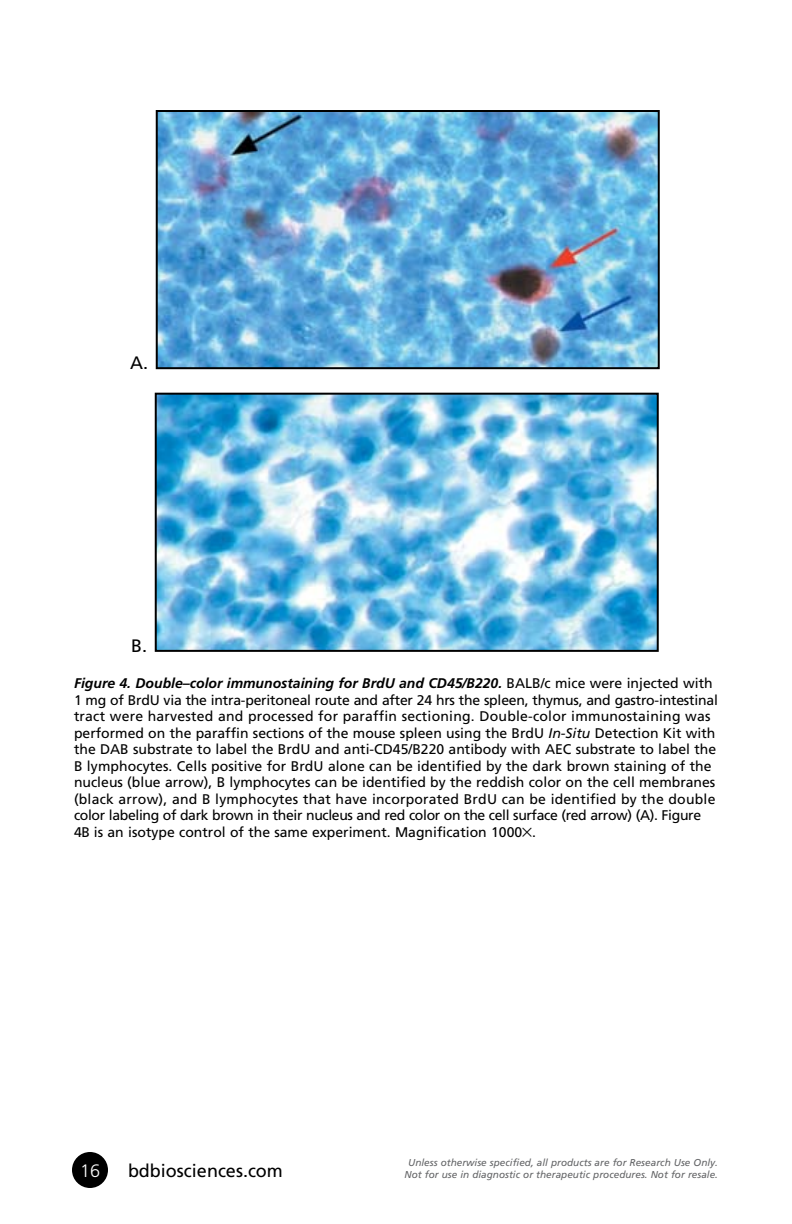
<style>
.page{position:relative;width:792px;height:1224px;background:#fff}
.page>*{position:absolute;margin:0;border:0;box-sizing:border-box;transform-origin:0 0}
.t1{font:18px "Frutiger";color:#000}
.t2{font:300 18px "Frutiger";color:#fff}
.t3{font:14px/16.4px "Frutiger";color:#000}
.t4{font:italic 10px "Frutiger";color:#636466}
.s1{font-weight:700;font-style:italic}
.s2{font-style:italic}
</style>
<div class="page">
<div style="left:72px;top:1152px;width:36px;height:36px;background:#000;border-radius:50%"></div>
<img style="left:159px;top:113px;width:498px;height:253px">
<div style="left:156px;top:110px;width:504px;height:259px;border:2px solid #000"></div>
<img style="left:158px;top:396px;width:498px;height:253px">
<div style="left:155px;top:393px;width:504px;height:259px;border:2px solid #000"></div>
<p class="t1" style="left:130px;top:352px;width:20px">A.</p>
<p class="t1" style="left:131px;top:635px;width:18px">B.</p>
<p class="t3" style="left:74px;top:675px;width:645px"><span class="s1">Figure 4. Double–color immunostaining for BrdU and CD45/B220.</span> BALB/c mice were injected with 1 mg of BrdU via the intra-peritoneal route and after 24 hrs the spleen, thymus, and gastro-intestinal tract were harvested and processed for paraffin sectioning. Double-color immunostaining was performed on the paraffin sections of the mouse spleen using the BrdU <span class="s2">In-Situ</span> Detection Kit with the DAB substrate to label the BrdU and anti-CD45/B220 antibody with AEC substrate to label the B lymphocytes. Cells positive for BrdU alone can be identified by the dark brown staining of the nucleus (blue arrow), B lymphocytes can be identified by the reddish color on the cell membranes (black arrow), and B lymphocytes that have incorporated BrdU can be identified by the double color labeling of dark brown in their nucleus and red color on the cell surface (red arrow) (A). Figure 4B is an isotype control of the same experiment. Magnification 1000 .</p>
<p class="t4" style="left:408px;top:1157px;width:311px">Unless otherwise specified, all products are for Research Use Only.</p>
<p class="t2" style="left:80px;top:1161px;width:20px">16</p>
<p class="t1" style="left:128px;top:1160px;width:156px">bdbiosciences.com</p>
<p class="t4" style="left:405px;top:1169px;width:315px">Not for use in diagnostic or therapeutic procedures. Not for resale.</p>
</div>
